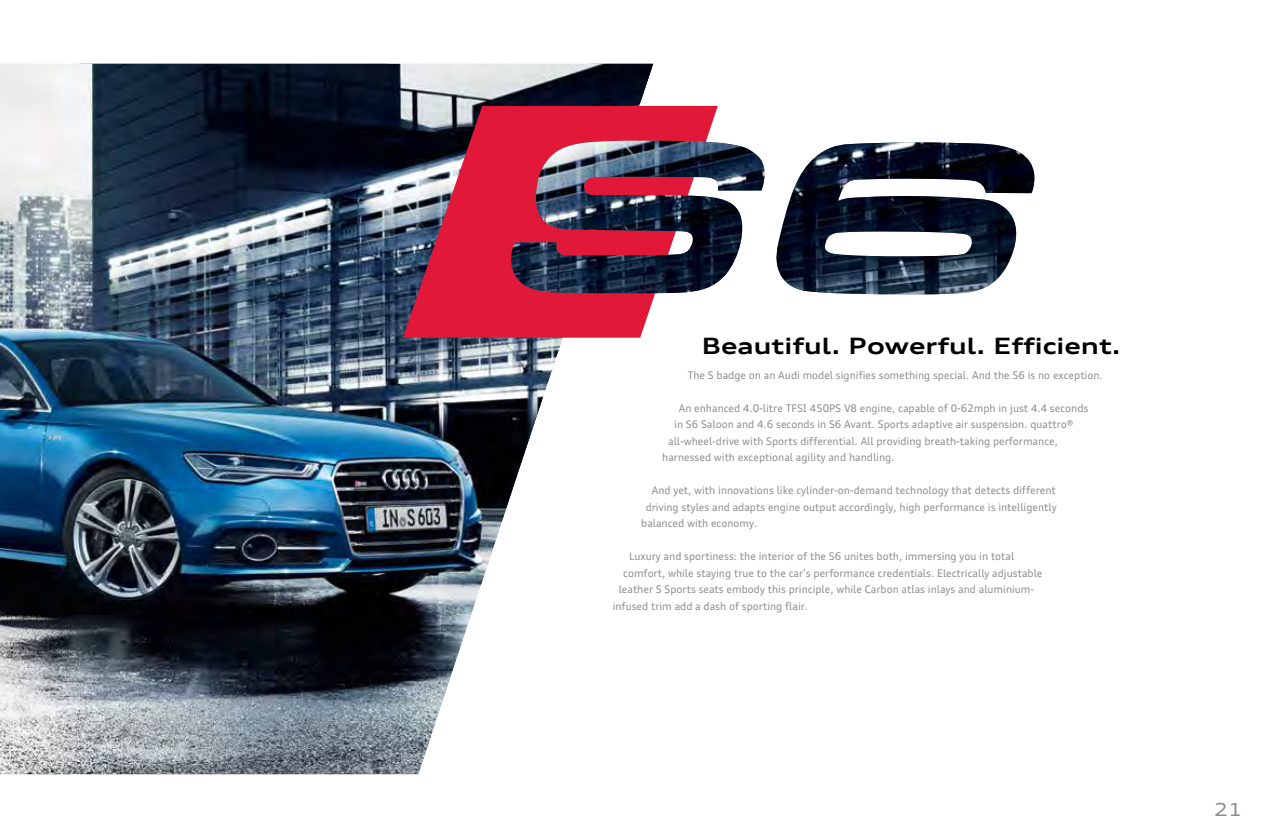
<style>
.page{position:relative;width:1263px;height:838px;background:#fff}
.page>*{position:absolute;margin:0;border:0;box-sizing:border-box;transform-origin:0 0}
.t1{font:700 expanded 22.5px "Audi Type";color:#000}
.t2{font:expanded 18px "Audi Type";color:#8a8c8e}
.t3{font:10.5px "Audi Type";color:#8a8c8e}
</style>
<div class="page">
<img style="left:0;top:64px;width:653px;height:710px">
<svg style="left:403px;top:106px;width:315px;height:232px;fill:#e11837"></svg>
<img style="left:509px;top:141px;width:526px;height:154px">
<h1 class="t1" style="left:702px;top:330px;width:420px">Beautiful. Powerful. Efficient.</h1>
<p class="t3" style="left:688px;top:368px;width:417px">The S badge on an Audi model signifies something special. And the S6 is no exception.</p>
<p class="t3" style="left:679px;top:401px;width:411px">An enhanced 4.0-litre TFSI 450PS V8 engine, capable of 0-62mph in just 4.4 seconds</p>
<p class="t3" style="left:674px;top:418px;width:401px">in S6 Saloon and 4.6 seconds in S6 Avant. Sports adaptive air suspension. quattro®</p>
<p class="t3" style="left:668px;top:434px;width:391px">all-wheel-drive with Sports differential. All providing breath-taking performance,</p>
<p class="t3" style="left:662px;top:451px;width:234px">harnessed with exceptional agility and handling.</p>
<p class="t3" style="left:652px;top:484px;width:406px">And yet, with innovations like cylinder-on-demand technology that detects different</p>
<p class="t3" style="left:646px;top:500px;width:412px">driving styles and adapts engine output accordingly, high performance is intelligently</p>
<p class="t3" style="left:641px;top:517px;width:118px">balanced with economy.</p>
<p class="t3" style="left:629px;top:550px;width:387px">Luxury and sportiness: the interior of the S6 unites both, immersing you in total</p>
<p class="t3" style="left:623px;top:566px;width:421px">comfort, while staying true to the car’s performance credentials. Electrically adjustable</p>
<p class="t3" style="left:619px;top:583px;width:417px">leather S Sports seats embody this principle, while Carbon atlas inlays and aluminium-</p>
<p class="t3" style="left:613px;top:599px;width:197px">infused trim add a dash of sporting flair.</p>
<h2 class="t2" style="left:1214px;top:797px;width:30px">21</h2>
</div>
